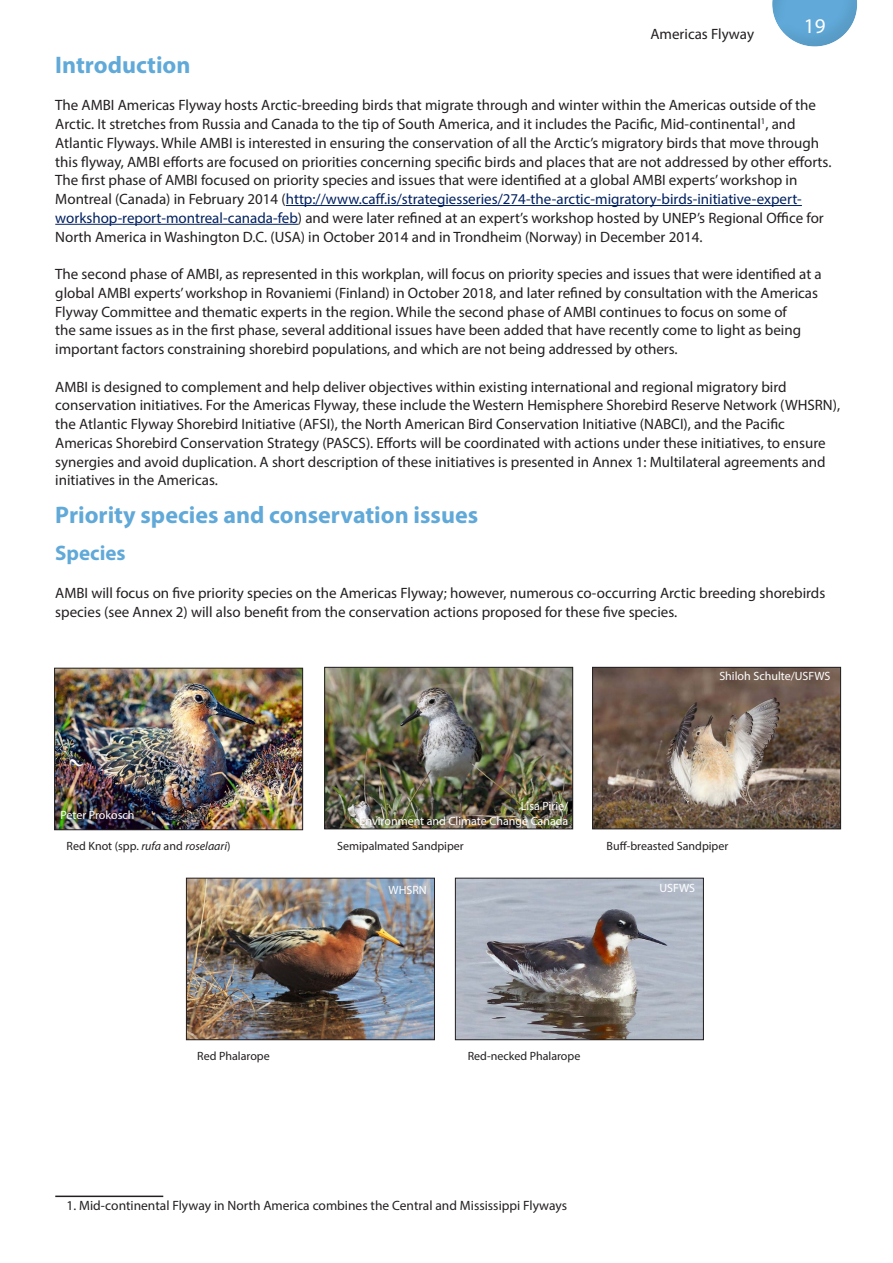
<style>
.page{position:relative;width:893px;height:1263px;background:#fff}
.page>*{position:absolute;margin:0;border:0;box-sizing:border-box;transform-origin:0 0}
.Heading_1_1{font:700 24px "Myriad Pro";color:#60a9d8}
.Heading_1_1_1{font:700 21px "Myriad Pro";color:#60a9d8}
.t1{font:21px "Myriad Pro";color:#fff}
.Main_body_text{font:15px/18.8px "Myriad Pro";color:#231f20}
.Footnote_style{font:13.5px "Myriad Pro";color:#231f20}
.Figures-black{font:12px "Myriad Pro";color:#231f20}
.Figures{font:12px "Myriad Pro";color:#fff}
.s1{color:#002060}
.s2{font-style:italic}
</style>
<div class="page">
<div style="left:770px;top:0;width:88px;height:49px;background:#231f20;opacity:.1"></div>
<hr style="left:286px;top:205px;width:516px;height:1px;background:#002060">
<hr style="left:55px;top:224px;width:243px;height:1px;background:#002060">
<hr style="left:55px;top:1195px;width:108px;height:2px;background:#231f20">
<img style="left:326px;top:669px;width:245px;height:158px">
<div style="left:324px;top:667px;width:249px;height:162px;border:1px solid #231f20"></div>
<img style="left:56px;top:670px;width:245px;height:158px">
<div style="left:54px;top:668px;width:249px;height:162px;border:1px solid #231f20"></div>
<img style="left:594px;top:669px;width:245px;height:158px">
<div style="left:592px;top:667px;width:249px;height:162px;border:1px solid #231f20"></div>
<img style="left:188px;top:880px;width:245px;height:158px">
<div style="left:186px;top:878px;width:249px;height:162px;border:1px solid #231f20"></div>
<img style="left:457px;top:880px;width:245px;height:158px">
<div style="left:455px;top:878px;width:249px;height:162px;border:1px solid #231f20"></div>
<p class="Main_body_text" style="left:650px;top:24px;width:105px">Americas Flyway</p>
<h2 class="t1" style="left:804px;top:13px;width:23px">19</h2>
<p class="Heading_1_1" style="left:55px;top:49px;width:137px">Introduction</p>
<p class="Main_body_text" style="left:55px;top:96px;width:778px">The AMBI Americas Flyway hosts Arctic-breeding birds that migrate through and winter within the Americas outside of the Arctic. It stretches from Russia and Canada to the tip of South America, and it includes the Pacific, Mid-continental<sup>1</sup>, and Atlantic Flyways. While AMBI is interested in ensuring the conservation of all the Arctic’s migratory birds that move through this flyway, AMBI efforts are focused on priorities concerning specific birds and places that are not addressed by other efforts.<br>The first phase of AMBI focused on priority species and issues that were identified at a global AMBI experts’ workshop in Montreal (Canada) in February 2014 (<span class="s1">http://www.caff.is/strategiesseries/274-the-arctic-migratory-birds-initiative-expert&shy;workshop-report-montreal-canada-feb</span>) and were later refined at an expert’s workshop hosted by UNEP’s Regional Office for North America in Washington D.C. (USA) in October 2014 and in Trondheim (Norway) in December 2014.</p>
<p class="Main_body_text" style="left:55px;top:264px;width:768px">The second phase of AMBI, as represented in this workplan, will focus on priority species and issues that were identified at a global AMBI experts’ workshop in Rovaniemi (Finland) in October 2018, and later refined by consultation with the Americas Flyway Committee and thematic experts in the region. While the second phase of AMBI continues to focus on some of<br>the same issues as in the first phase, several additional issues have been added that have recently come to light as being important factors constraining shorebird populations, and which are not being addressed by others.</p>
<p class="Main_body_text" style="left:55px;top:377px;width:786px">AMBI is designed to complement and help deliver objectives within existing international and regional migratory bird conservation initiatives. For the Americas Flyway, these include the Western Hemisphere Shorebird Reserve Network (WHSRN), the Atlantic Flyway Shorebird Initiative (AFSI), the North American Bird Conservation Initiative (NABCI), and the Pacific Americas Shorebird Conservation Strategy (PASCS). Efforts will be coordinated with actions under these initiatives, to ensure synergies and avoid duplication. A short description of these initiatives is presented in Annex 1: Multilateral agreements and initiatives in the Americas.</p>
<p class="Heading_1_1" style="left:55px;top:499px;width:424px">Priority species and conservation issues</p>
<p class="Heading_1_1_1" style="left:55px;top:539px;width:72px">Species</p>
<p class="Main_body_text" style="left:55px;top:583px;width:772px">AMBI will focus on five priority species on the Americas Flyway; however, numerous co-occurring Arctic breeding shorebirds species (see Annex 2) will also benefit from the conservation actions proposed for these five species.</p>
<p class="Figures" style="left:719px;top:669px;width:113px">Shiloh Schulte/USFWS</p>
<p class="Figures" style="left:60px;top:808px;width:76px">Peter Prokosch</p>
<p class="Figures" style="left:521px;top:799px;width:49px">Lisa Pirie/</p>
<p class="Figures" style="left:360px;top:813px;width:210px">Environment and Climate Change Canada</p>
<p class="Figures-black" style="left:67px;top:838px;width:165px">Red Knot (spp. <span class="s2">rufa</span> and <span class="s2">roselaari</span>)</p>
<p class="Figures-black" style="left:337px;top:838px;width:128px">Semipalmated Sandpiper</p>
<p class="Figures" style="left:389px;top:882px;width:40px">WHSRN</p>
<p class="Figures-black" style="left:607px;top:838px;width:123px">Buff-breasted Sandpiper</p>
<p class="Figures" style="left:659px;top:881px;width:37px">USFWS</p>
<p class="Figures-black" style="left:197px;top:1049px;width:74px">Red Phalarope</p>
<p class="Figures-black" style="left:468px;top:1049px;width:114px">Red-necked Phalarope</p>
<p class="Footnote_style" style="left:67px;top:1197px;width:502px">1. Mid-continental Flyway in North America combines the Central and Mississippi Flyways</p>
</div>
